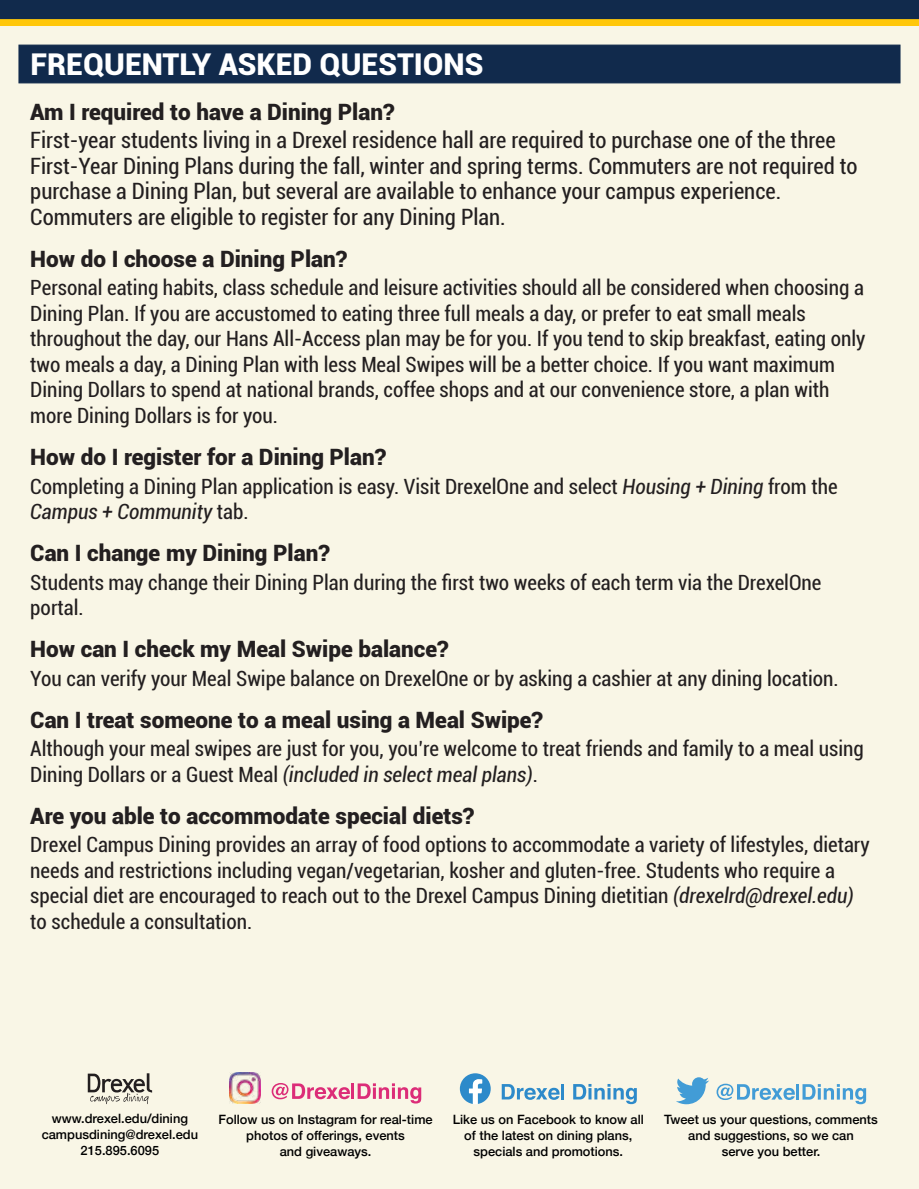
<style>
.page{position:relative;width:919px;height:1189px;background:#fff}
.page>*{position:absolute;margin:0;border:0;box-sizing:border-box;transform-origin:0 0}
.t1{font:900 30px "Roboto";color:#fff}
.t2{font:condensed 22.5px/25.5px "Roboto";color:#231f20}
.t3{font:900 22.5px "Roboto";color:#231f20}
.t4{font:condensed 21px/25.5px "Roboto";color:#231f20}
.t5{font:500 12.9px/16px "Helvetica Neue";color:#000;text-align:center}
.s1{font-style:italic}
</style>
<div class="page">
<div style="left:0;top:0;width:918px;height:1188px;background:#f9f6e6"></div>
<div style="left:0;top:0;width:918px;height:26px;background:linear-gradient(to right,#ffc70a,#ffc70a)"></div>
<div style="left:0;top:0;width:918px;height:19px;background:#112a4c"></div>
<div style="left:19px;top:45px;width:880px;height:38px;background:#112a4c"></div>
<svg style="left:271px;top:1083px;width:79px;height:15px"></svg>
<hr style="left:351px;top:1083px;width:3px;height:15px;background:#dc2d78">
<svg style="left:357px;top:1083px;width:64px;height:20px"></svg>
<img style="left:230px;top:1072px;width:31px;height:31px">
<svg style="left:501px;top:1084px;width:58px;height:15px"></svg>
<hr style="left:561px;top:1083px;width:3px;height:16px;background:#2d8aca">
<svg style="left:573px;top:1084px;width:63px;height:19px"></svg>
<svg style="left:459px;top:1073px;width:31px;height:30px"></svg>
<svg style="left:716px;top:1083px;width:78px;height:16px"></svg>
<hr style="left:796px;top:1083px;width:3px;height:16px;background:#429cd6">
<svg style="left:802px;top:1084px;width:63px;height:19px"></svg>
<svg style="left:676px;top:1077px;width:32px;height:26px"></svg>
<svg style="left:88px;top:1073px;width:64px;height:30px"></svg>
<h1 class="t1" style="left:30px;top:43px;width:454px">FREQUENTLY ASKED QUESTIONS</h1>
<p class="t3" style="left:30px;top:96px;width:365px">Am I required to have a Dining Plan?</p>
<p class="t2" style="left:30px;top:127px;width:828px">First-year students living in a Drexel residence hall are required to purchase one of the three First-Year Dining Plans during the fall, winter and spring terms. Commuters are not required to purchase a Dining Plan, but several are available to enhance your campus experience.<br>Commuters are eligible to register for any Dining Plan.</p>
<p class="t3" style="left:30px;top:243px;width:318px">How do I choose a Dining Plan?</p>
<p class="t4" style="left:30px;top:274px;width:836px">Personal eating habits, class schedule and leisure activities should all be considered when choosing a Dining Plan. If you are accustomed to eating three full meals a day, or prefer to eat small meals throughout the day, our Hans All-Access plan may be for you. If you tend to skip breakfast, eating only two meals a day, a Dining Plan with less Meal Swipes will be a better choice. If you want maximum Dining Dollars to spend at national brands, coffee shops and at our convenience store, a plan with more Dining Dollars is for you.</p>
<p class="t3" style="left:30px;top:441px;width:357px">How do I register for a Dining Plan?</p>
<p class="t4" style="left:30px;top:472px;width:808px">Completing a Dining Plan application is easy. Visit DrexelOne and select <span class="s1">Housing + Dining</span> from the<br><span class="s1">Campus + Community</span> tab.</p>
<p class="t3" style="left:30px;top:537px;width:301px">Can I change my Dining Plan?</p>
<p class="t4" style="left:30px;top:568px;width:792px">Students may change their Dining Plan during the first two weeks of each term via the DrexelOne portal.</p>
<p class="t3" style="left:30px;top:633px;width:419px">How can I check my Meal Swipe balance?</p>
<p class="t4" style="left:30px;top:664px;width:809px">You can verify your Meal Swipe balance on DrexelOne or by asking a cashier at any dining location.</p>
<p class="t3" style="left:30px;top:703px;width:514px">Can I treat someone to a meal using a Meal Swipe?</p>
<p class="t4" style="left:30px;top:735px;width:834px">Although your meal swipes are just for you, you’re welcome to treat friends and family to a meal using<br>Dining Dollars or a Guest Meal <span class="s1">(included in select meal plans)</span>.</p>
<p class="t3" style="left:30px;top:799px;width:445px">Are you able to accommodate special diets?</p>
<p class="t4" style="left:30px;top:831px;width:840px">Drexel Campus Dining provides an array of food options to accommodate a variety of lifestyles, dietary needs and restrictions including vegan/vegetarian, kosher and gluten-free. Students who require a special diet are encouraged to reach out to the Drexel Campus Dining dietitian <span class="s1">(drexelrd@drexel.edu) </span>to schedule a consultation.</p>
<p class="t5" style="left:42px;top:1109px;width:158px">www.drexel.edu/dining campusdining@drexel.edu<br>215.895.6095</p>
<p class="t5" style="left:218px;top:1109px;width:215px">Follow us on Instagram for real-time photos of offerings, events<br>and giveaways.</p>
<p class="t5" style="left:452px;top:1110px;width:193px">Like us on Facebook to know all of the latest on dining plans, specials and promotions.</p>
<p class="t5" style="left:664px;top:1110px;width:215px">Tweet us your questions, comments and suggestions, so we can<br>serve you better.</p>
</div>
